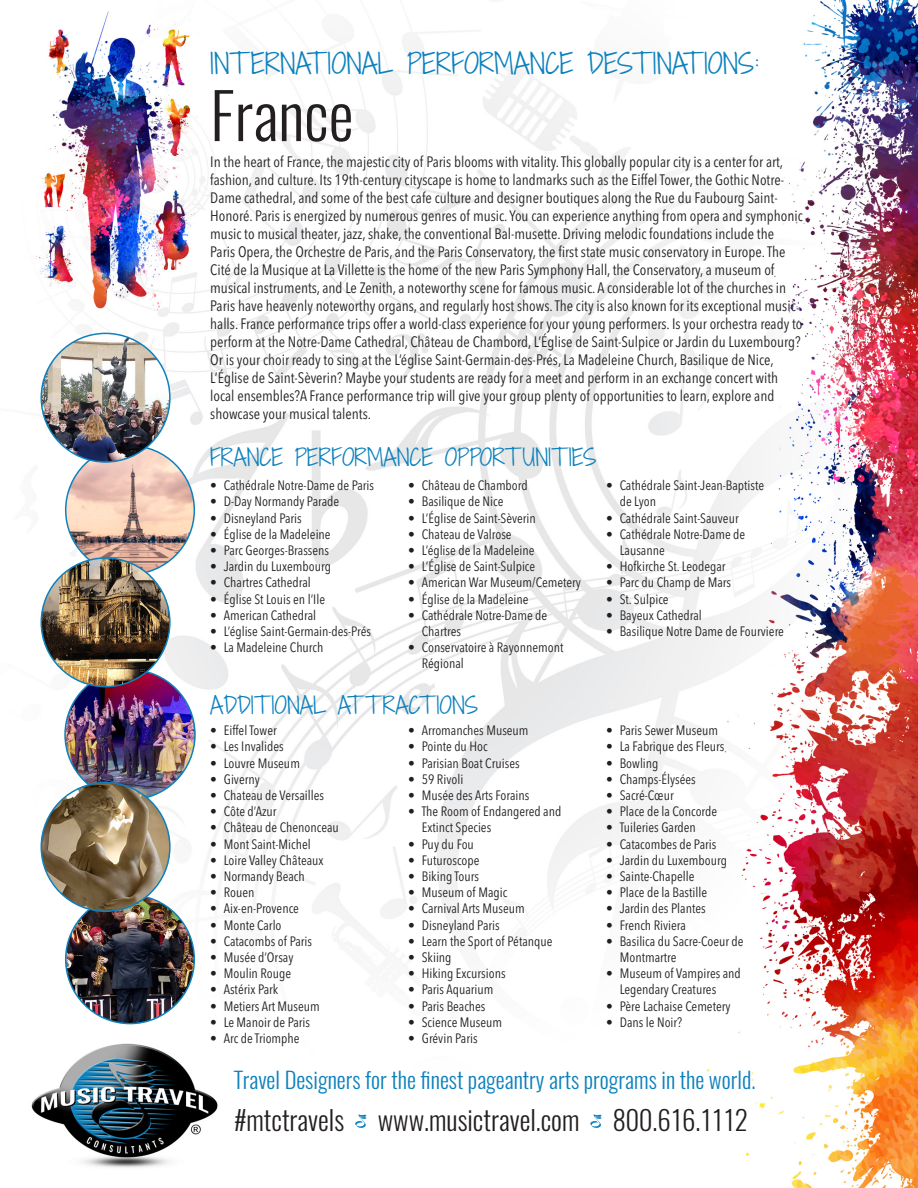
<style>
.page{position:relative;width:918px;height:1188px;background:#fff}
.page>*{position:absolute;margin:0;border:0;box-sizing:border-box;transform-origin:0 0}
.Head_1{font:300 63px "Oswald";color:#231f20}
.t1{font:300 27px "Oswald";color:#231f20}
.Head_1-2{font:300 27px "Shadows Into";color:#0c81be}
.Head_1-3{font:300 22.5px "Oswald";color:#0c81be}
.Head_1-4{font:300 22.5px "Shadows Into";color:#0c81be}
.Body_Copy{font:condensed 15px/18px "Avenir Next LT Pro";color:#231f20}
.t2{font:condensed 13.5px/16.2px "Avenir Next LT Pro";color:#231f20}
</style>
<div class="page">
<img style="left:31px;top:0;width:887px;height:1188px">
<svg style="left:355px;top:1114px;width:12px;height:14px"></svg>
<svg style="left:590px;top:1114px;width:12px;height:14px"></svg>
<img style="left:66px;top:895px;width:128px;height:129px;border-radius:64px">
<img style="left:65px;top:670px;width:130px;height:130px;border-radius:65px">
<img style="left:41px;top:783px;width:129px;height:128px;border-radius:64px">
<img style="left:66px;top:446px;width:128px;height:128px;border-radius:64px">
<img style="left:41px;top:333px;width:129px;height:129px;border-radius:64px">
<img style="left:41px;top:558px;width:129px;height:129px;border-radius:64px">
<p class="Head_1-2" style="left:210px;top:43px;width:551px">INT ERNATIONAL PERFORMANCE DESTINATIONS:</p>
<p class="Head_1" style="left:210px;top:74px;width:145px">France</p>
<p class="Body_Copy" style="left:210px;top:152px;width:594px">In the heart of France, the majestic city of Paris blooms with vitality. This globally popular city is a center for art, fashion, and culture. Its 19th-century cityscape is home to landmarks such as the Eiffel Tower, the Gothic Notre-Dame cathedral, and some of the best cafe culture and designer boutiques along the Rue du Faubourg Saint-Honoré. Paris is energized by numerous genres of music. You can experience anything from opera and symphonic music to musical theater, jazz, shake, the conventional Bal-musette. Driving melodic foundations include the<br>Paris Opera, the Orchestre de Paris, and the Paris Conservatory, the first state music conservatory in Europe. The Cité de la Musique at La Villette is the home of the new Paris Symphony Hall, the Conservatory, a museum of musical instruments, and Le Zenith, a noteworthy scene for famous music. A considerable lot of the churches in Paris have heavenly noteworthy organs, and regularly host shows. The city is also known for its exceptional music halls. France performance trips offer a world-class experience for your young performers. Is your orchestra ready to perform at the Notre-Dame Cathedral, Château de Chambord, L’Église de Saint-Sulpice or Jardin du Luxembourg?<br>Or is your choir ready to sing at the L’église Saint-Germain-des-Prés, La Madeleine Church, Basilique de Nice, L’Église de Saint-Sèverin? Maybe your students are ready for a meet and perform in an exchange concert with local ensembles?A France performance trip will give your group plenty of opportunities to learn, explore and showcase your musical talents.</p>
<p class="Head_1-4" style="left:210px;top:440px;width:388px">FRANCE PERFORMANCE OPPORT UNITIES</p>
<p class="t2" style="left:210px;top:477px;width:165px">• Cathédrale Notre-Dame de Paris</p>
<p class="t2" style="left:210px;top:494px;width:130px">• D-Day Normandy Parade</p>
<p class="t2" style="left:210px;top:510px;width:93px">• Disneyland Paris</p>
<p class="t2" style="left:210px;top:526px;width:122px">• Église de la Madeleine</p>
<p class="t2" style="left:210px;top:542px;width:120px">• Parc Georges-Brassens</p>
<p class="t2" style="left:210px;top:558px;width:122px">• Jardin du Luxembourg</p>
<p class="t2" style="left:210px;top:575px;width:102px">• Chartres Cathedral</p>
<p class="t2" style="left:210px;top:591px;width:116px">• Église St Louis en l’Ile</p>
<p class="t2" style="left:210px;top:607px;width:108px">• American Cathedral</p>
<p class="t2" style="left:210px;top:623px;width:162px">• L’église Saint-Germain-des-Prés</p>
<p class="t2" style="left:210px;top:639px;width:115px">• La Madeleine Church</p>
<p class="t2" style="left:408px;top:477px;width:121px">• Château de Chambord</p>
<p class="t2" style="left:408px;top:494px;width:97px">• Basilique de Nice</p>
<p class="t2" style="left:408px;top:510px;width:129px">• L’Église de Saint-Sèverin</p>
<p class="t2" style="left:408px;top:526px;width:105px">• Chateau de Valrose</p>
<p class="t2" style="left:408px;top:542px;width:128px">• L’église de la Madeleine</p>
<p class="t2" style="left:408px;top:558px;width:128px">• L’Église de Saint-Sulpice</p>
<p class="t2" style="left:408px;top:575px;width:174px">• American War Museum/Cemetery</p>
<p class="t2" style="left:408px;top:591px;width:122px">• Église de la Madeleine</p>
<p class="t2" style="left:422px;top:607px;width:127px;text-indent:-14px">• Cathédrale Notre-Dame de<br>Chartres</p>
<p class="t2" style="left:422px;top:639px;width:143px;text-indent:-14px">• Conservatoire à Rayonnemont<br>Régional</p>
<p class="Head_1-4" style="left:210px;top:689px;width:269px">ADDITIONAL AT T RACTIONS</p>
<p class="t2" style="left:210px;top:722px;width:68px">• Eiffel Tower</p>
<p class="t2" style="left:210px;top:739px;width:75px">• Les Invalides</p>
<p class="t2" style="left:210px;top:755px;width:91px">• Louvre Museum</p>
<p class="t2" style="left:210px;top:771px;width:51px">• Giverny</p>
<p class="t2" style="left:210px;top:787px;width:115px">• Chateau de Versailles</p>
<p class="t2" style="left:210px;top:803px;width:68px">• Côte d’Azur</p>
<p class="t2" style="left:210px;top:820px;width:130px">• Château de Chenonceau</p>
<p class="t2" style="left:210px;top:836px;width:102px">• Mont Saint-Michel</p>
<p class="t2" style="left:210px;top:852px;width:115px">• Loire Valley Châteaux</p>
<p class="t2" style="left:210px;top:868px;width:96px">• Normandy Beach</p>
<p class="t2" style="left:210px;top:884px;width:46px">• Rouen</p>
<p class="t2" style="left:210px;top:901px;width:90px">• Aix-en-Provence</p>
<p class="t2" style="left:210px;top:917px;width:73px">• Monte Carlo</p>
<p class="t2" style="left:210px;top:933px;width:103px">• Catacombs of Paris</p>
<p class="t2" style="left:210px;top:949px;width:85px">• Musée d’Orsay</p>
<p class="t2" style="left:210px;top:965px;width:82px">• Moulin Rouge</p>
<p class="t2" style="left:210px;top:982px;width:69px">• Astérix Park</p>
<p class="t2" style="left:210px;top:998px;width:111px">• Metiers Art Museum</p>
<p class="t2" style="left:210px;top:1014px;width:101px">• Le Manoir de Paris</p>
<p class="t2" style="left:210px;top:1030px;width:91px">• Arc de Triomphe</p>
<p class="t2" style="left:408px;top:722px;width:122px">• Arromanches Museum</p>
<p class="t2" style="left:408px;top:739px;width:81px">• Pointe du Hoc</p>
<p class="t2" style="left:408px;top:755px;width:113px">• Parisian Boat Cruises</p>
<p class="t2" style="left:408px;top:771px;width:57px">• 59 Rivoli</p>
<p class="t2" style="left:408px;top:787px;width:123px">• Musée des Arts Forains</p>
<p class="t2" style="left:422px;top:803px;width:141px;text-indent:-14px">• The Room of Endangered and<br>Extinct Species</p>
<p class="t2" style="left:408px;top:836px;width:67px">• Puy du Fou</p>
<p class="t2" style="left:408px;top:852px;width:73px">• Futuroscope</p>
<p class="t2" style="left:408px;top:868px;width:72px">• Biking Tours</p>
<p class="t2" style="left:408px;top:884px;width:101px">• Museum of Magic</p>
<p class="t2" style="left:408px;top:901px;width:118px">• Carnival Arts Museum</p>
<p class="t2" style="left:408px;top:917px;width:93px">• Disneyland Paris</p>
<p class="t2" style="left:408px;top:933px;width:146px">• Learn the Sport of Pétanque</p>
<p class="t2" style="left:408px;top:949px;width:45px">• Skiing</p>
<p class="t2" style="left:408px;top:965px;width:99px">• Hiking Excursions</p>
<p class="t2" style="left:408px;top:982px;width:87px">• Paris Aquarium</p>
<p class="t2" style="left:408px;top:998px;width:79px">• Paris Beaches</p>
<p class="t2" style="left:408px;top:1014px;width:95px">• Science Museum</p>
<p class="t2" style="left:408px;top:1030px;width:71px">• Grévin Paris</p>
<p class="t2" style="left:620px;top:477px;width:146px;text-indent:-14px">• Cathédrale Saint-Jean-Baptiste de Lyon</p>
<p class="t2" style="left:606px;top:510px;width:134px">• Cathédrale Saint-Sauveur</p>
<p class="t2" style="left:620px;top:526px;width:127px;text-indent:-14px">• Cathédrale Notre-Dame de<br>Lausanne</p>
<p class="t2" style="left:606px;top:558px;width:121px">• Hofkirche St. Leodegar</p>
<p class="t2" style="left:606px;top:575px;width:126px">• Parc du Champ de Mars</p>
<p class="t2" style="left:606px;top:591px;width:64px">• St. Sulpice</p>
<p class="t2" style="left:606px;top:607px;width:97px">• Bayeux Cathedral</p>
<p class="t2" style="left:606px;top:623px;width:179px">• Basilique Notre Dame de Fourviere</p>
<p class="t2" style="left:606px;top:722px;width:113px">• Paris Sewer Museum</p>
<p class="t2" style="left:606px;top:739px;width:120px">• La Fabrique des Fleurs</p>
<p class="t2" style="left:606px;top:755px;width:54px">• Bowling</p>
<p class="t2" style="left:606px;top:771px;width:91px">• Champs-Élysées</p>
<p class="t2" style="left:606px;top:787px;width:69px">• Sacré-Cœur</p>
<p class="t2" style="left:606px;top:803px;width:112px">• Place de la Concorde</p>
<p class="t2" style="left:606px;top:820px;width:91px">• Tuileries Garden</p>
<p class="t2" style="left:606px;top:836px;width:112px">• Catacombes de Paris</p>
<p class="t2" style="left:606px;top:852px;width:122px">• Jardin du Luxembourg</p>
<p class="t2" style="left:606px;top:868px;width:90px">• Sainte-Chapelle</p>
<p class="t2" style="left:606px;top:884px;width:102px">• Place de la Bastille</p>
<p class="t2" style="left:606px;top:901px;width:101px">• Jardin des Plantes</p>
<p class="t2" style="left:606px;top:917px;width:81px">• French Riviera</p>
<p class="t2" style="left:620px;top:933px;width:125px;text-indent:-14px">• Basilica du Sacre-Coeur de<br>Montmartre</p>
<p class="t2" style="left:620px;top:965px;width:123px;text-indent:-14px">• Museum of Vampires and<br>Legendary Creatures</p>
<p class="t2" style="left:606px;top:998px;width:126px">• Père Lachaise Cemetery</p>
<p class="t2" style="left:606px;top:1014px;width:78px">• Dans le Noir?</p>
<p class="Head_1-3" style="left:234px;top:1065px;width:523px">Travel Designers for the finest pageantry arts programs in the world.</p>
<p class="t1" style="left:234px;top:1102px;width:516px">#mtctravels www.musictravel.com 800.616.1112</p>
</div>
